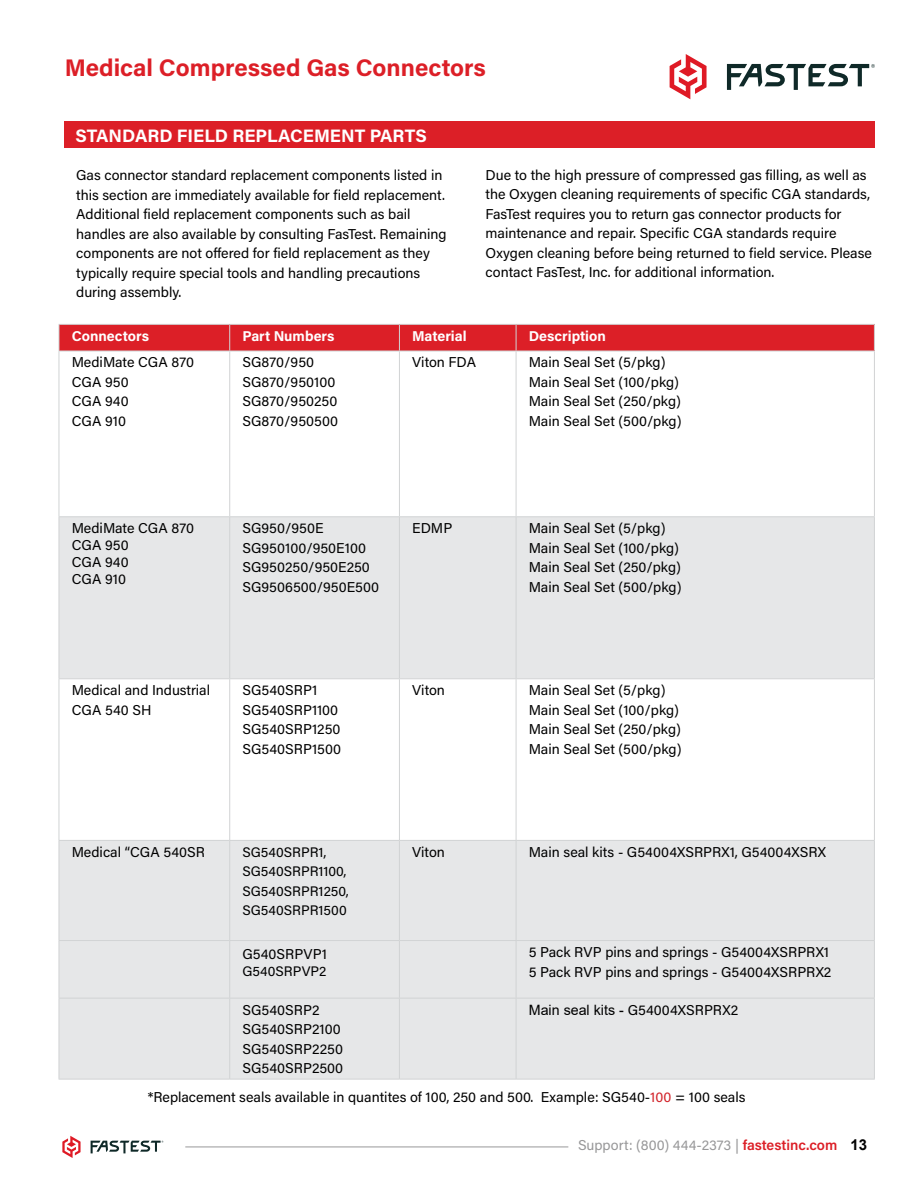
<style>
.page{position:relative;width:918px;height:1188px;background:#fff}
.page>*{position:absolute;margin:0;border:0;box-sizing:border-box;transform-origin:0 0}
.t1{font:700 24px "Acumin Pro";color:#dc1f27}
.t2{font:700 18px "Acumin Pro";letter-spacing:-.005em;color:#fff}
.t3{font:700 15px "Arial";color:#000}
.t4{font:14.25px/19.5px "Acumin Pro";color:#000}
.t5{font:700 14.25px "Acumin Pro";color:#fff}
.t6{font:14.25px "Acumin Pro";color:#989899}
.t7{font:14.25px "Arial";color:#000}
.t8{font:13.8px/19.5px "Acumin Pro";color:#000}
.s1{font-family:"Acumin Pro"}
.s2{color:#d2232a}
.s3{font-weight:600;color:#dc1f27}
</style>
<div class="page">
<svg style="left:62px;top:1136px;width:19px;height:22px"></svg>
<svg style="left:91px;top:1141px;width:72px;height:12px"></svg>
<hr style="left:185px;top:1147px;width:383px;height:1px;background:#989899">
<svg style="left:670px;top:54px;width:37px;height:45px"></svg>
<svg style="left:727px;top:64px;width:148px;height:26px"></svg>
<div style="left:65px;top:122px;width:810px;height:26px;background:#dc1f27"></div>
<div style="left:59px;top:324px;width:171px;height:27px;background:#dc1f27"></div>
<div style="left:230px;top:324px;width:169px;height:27px;background:#dc1f27"></div>
<div style="left:399px;top:324px;width:117px;height:27px;background:#dc1f27"></div>
<div style="left:516px;top:324px;width:358px;height:27px;background:#dc1f27"></div>
<div style="left:60px;top:517px;width:814px;height:161px;background:#e6e7e8"></div>
<svg style="left:60px;top:679px;width:814px;height:161px"></svg>
<div style="left:60px;top:841px;width:814px;height:99px;background:#e6e7e8"></div>
<div style="left:60px;top:941px;width:814px;height:138px;background:#e6e7e8"></div>
<hr style="left:59px;top:324px;width:171px;height:1px;background:#d1d3d4">
<svg style="left:59px;top:325px;width:1px;height:26px"></svg>
<hr style="left:230px;top:324px;width:169px;height:1px;background:#d1d3d4">
<svg style="left:229px;top:325px;width:1px;height:26px"></svg>
<hr style="left:399px;top:324px;width:117px;height:1px;background:#d1d3d4">
<svg style="left:399px;top:325px;width:1px;height:26px"></svg>
<hr style="left:516px;top:324px;width:359px;height:1px;background:#d1d3d4">
<svg style="left:516px;top:325px;width:1px;height:26px"></svg>
<svg style="left:874px;top:325px;width:1px;height:26px"></svg>
<hr style="left:59px;top:351px;width:171px;height:1px;background:#d1d3d4">
<hr style="left:59px;top:351px;width:1px;height:165px;background:#d1d3d4">
<hr style="left:230px;top:351px;width:169px;height:1px;background:#d1d3d4">
<hr style="left:229px;top:351px;width:1px;height:165px;background:#d1d3d4">
<hr style="left:399px;top:351px;width:117px;height:1px;background:#d1d3d4">
<hr style="left:399px;top:351px;width:1px;height:165px;background:#d1d3d4">
<hr style="left:516px;top:351px;width:359px;height:1px;background:#d1d3d4">
<hr style="left:516px;top:351px;width:1px;height:165px;background:#d1d3d4">
<hr style="left:874px;top:351px;width:1px;height:165px;background:#d1d3d4">
<hr style="left:59px;top:516px;width:171px;height:1px;background:#d1d3d4">
<hr style="left:59px;top:517px;width:1px;height:161px;background:#d1d3d4">
<hr style="left:230px;top:516px;width:169px;height:1px;background:#d1d3d4">
<hr style="left:229px;top:517px;width:1px;height:161px;background:#d1d3d4">
<hr style="left:399px;top:516px;width:117px;height:1px;background:#d1d3d4">
<hr style="left:399px;top:517px;width:1px;height:161px;background:#d1d3d4">
<hr style="left:516px;top:516px;width:359px;height:1px;background:#d1d3d4">
<hr style="left:516px;top:517px;width:1px;height:161px;background:#d1d3d4">
<hr style="left:874px;top:517px;width:1px;height:161px;background:#d1d3d4">
<hr style="left:59px;top:678px;width:171px;height:1px;background:#d1d3d4">
<hr style="left:59px;top:679px;width:1px;height:161px;background:#d1d3d4">
<hr style="left:230px;top:678px;width:169px;height:1px;background:#d1d3d4">
<hr style="left:229px;top:679px;width:1px;height:161px;background:#d1d3d4">
<hr style="left:399px;top:678px;width:117px;height:1px;background:#d1d3d4">
<hr style="left:399px;top:679px;width:1px;height:161px;background:#d1d3d4">
<hr style="left:516px;top:678px;width:359px;height:1px;background:#d1d3d4">
<hr style="left:516px;top:679px;width:1px;height:161px;background:#d1d3d4">
<hr style="left:874px;top:679px;width:1px;height:161px;background:#d1d3d4">
<hr style="left:59px;top:840px;width:171px;height:1px;background:#d1d3d4">
<hr style="left:59px;top:841px;width:1px;height:99px;background:#d1d3d4">
<hr style="left:230px;top:840px;width:169px;height:1px;background:#d1d3d4">
<hr style="left:229px;top:841px;width:1px;height:99px;background:#d1d3d4">
<hr style="left:399px;top:840px;width:117px;height:1px;background:#d1d3d4">
<hr style="left:399px;top:841px;width:1px;height:99px;background:#d1d3d4">
<hr style="left:516px;top:840px;width:359px;height:1px;background:#d1d3d4">
<hr style="left:516px;top:841px;width:1px;height:99px;background:#d1d3d4">
<hr style="left:874px;top:841px;width:1px;height:99px;background:#d1d3d4">
<hr style="left:59px;top:940px;width:171px;height:1px;background:#d1d3d4">
<hr style="left:59px;top:941px;width:1px;height:57px;background:#d1d3d4">
<hr style="left:230px;top:940px;width:169px;height:1px;background:#d1d3d4">
<hr style="left:229px;top:941px;width:1px;height:57px;background:#d1d3d4">
<hr style="left:399px;top:940px;width:117px;height:1px;background:#d1d3d4">
<hr style="left:399px;top:941px;width:1px;height:57px;background:#d1d3d4">
<hr style="left:516px;top:940px;width:359px;height:1px;background:#d1d3d4">
<hr style="left:516px;top:941px;width:1px;height:57px;background:#d1d3d4">
<hr style="left:874px;top:941px;width:1px;height:57px;background:#d1d3d4">
<hr style="left:59px;top:998px;width:171px;height:1px;background:#d1d3d4">
<hr style="left:59px;top:999px;width:1px;height:80px;background:#d1d3d4">
<hr style="left:230px;top:998px;width:169px;height:1px;background:#d1d3d4">
<hr style="left:229px;top:999px;width:1px;height:80px;background:#d1d3d4">
<hr style="left:399px;top:998px;width:117px;height:1px;background:#d1d3d4">
<hr style="left:399px;top:999px;width:1px;height:80px;background:#d1d3d4">
<hr style="left:516px;top:998px;width:359px;height:1px;background:#d1d3d4">
<hr style="left:516px;top:999px;width:1px;height:80px;background:#d1d3d4">
<hr style="left:874px;top:999px;width:1px;height:80px;background:#d1d3d4">
<hr style="left:59px;top:1079px;width:171px;height:1px;background:#d1d3d4">
<hr style="left:230px;top:1079px;width:169px;height:1px;background:#d1d3d4">
<hr style="left:399px;top:1079px;width:117px;height:1px;background:#d1d3d4">
<hr style="left:516px;top:1079px;width:359px;height:1px;background:#d1d3d4">
<h1 class="t1" style="left:65px;top:51px;width:423px">Medical Compressed Gas Connectors</h1>
<p class="t2" style="left:76px;top:123px;width:353px">STANDARD FIELD REPLACEMENT PARTS</p>
<p class="t4" style="left:76px;top:165px;width:372px">Gas connector standard replacement components listed in this section are immediately available for field replacement.<br>Additional field replacement components such as bail handles are also available by consulting FasTest. Remaining components are not offered for field replacement as they typically require special tools and handling precautions during assembly.</p>
<p class="t4" style="left:486px;top:165px;width:388px">Due to the high pressure of compressed gas filling, as well as the Oxygen cleaning requirements of specific CGA standards, FasTest requires you to return gas connector products for maintenance and repair. Specific CGA standards require Oxygen cleaning before being returned to field service. Please contact FasTest, Inc. for additional information.</p>
<p class="t5" style="left:72px;top:326px;width:79px">Connectors</p>
<p class="t5" style="left:242px;top:326px;width:94px">Part Numbers</p>
<p class="t5" style="left:412px;top:326px;width:56px">Material</p>
<p class="t5" style="left:529px;top:326px;width:79px">Description</p>
<p class="t4" style="left:72px;top:352px;width:124px">MediMate CGA 870<br>CGA 950<br>CGA 940<br>CGA 910</p>
<p class="t4" style="left:242px;top:352px;width:97px">SG870/950<br>SG870/950100<br>SG870/950250<br>SG870/950500</p>
<p class="t4" style="left:412px;top:352px;width:66px">Viton FDA</p>
<p class="t4" style="left:529px;top:352px;width:154px">Main Seal Set (5/pkg)<br>Main Seal Set (100/pkg)<br>Main Seal Set (250/pkg)<br>Main Seal Set (500/pkg)</p>
<p class="t4" style="left:72px;top:519px;width:124px;line-height:17.1px">MediMate CGA 870<br>CGA 950<br>CGA 940<br>CGA 910</p>
<p class="t4" style="left:242px;top:518px;width:138px">SG950/950E<br>SG950100/950E100<br>SG950250/950E250<br>SG9506500/950E500</p>
<p class="t4" style="left:412px;top:518px;width:42px">EDMP</p>
<p class="t4" style="left:529px;top:518px;width:154px">Main Seal Set (5/pkg)<br>Main Seal Set (100/pkg)<br>Main Seal Set (250/pkg)<br>Main Seal Set (500/pkg)</p>
<p class="t4" style="left:72px;top:680px;width:140px">Medical and Industrial<br>CGA 540 SH</p>
<p class="t4" style="left:242px;top:680px;width:100px">SG540SRP1<br>SG540SRP1100<br>SG540SRP1250<br>SG540SRP1500</p>
<p class="t4" style="left:412px;top:680px;width:34px">Viton</p>
<p class="t4" style="left:529px;top:680px;width:154px">Main Seal Set (5/pkg)<br>Main Seal Set (100/pkg)<br>Main Seal Set (250/pkg)<br>Main Seal Set (500/pkg)</p>
<p class="t4" style="left:72px;top:841px;width:135px">Medical “CGA 540SR</p>
<p class="t8" style="left:242px;top:841px;width:108px">SG540SRPR1,<br>SG540SRPR1100,<br>SG540SRPR1250,<br>SG540SRPR1500</p>
<p class="t4" style="left:412px;top:842px;width:34px">Viton</p>
<p class="t4" style="left:529px;top:842px;width:299px">Main seal kits - G54004XSRPRX1, G54004XSRX</p>
<p class="t4" style="left:242px;top:944px;width:86px">G540SRPVP1</p>
<p class="t8" style="left:242px;top:960px;width:86px">G540SRPVP2</p>
<p class="t4" style="left:529px;top:942px;width:304px">5 Pack RVP pins and springs - G54004XSRPRX1<br>5 Pack RVP pins and springs - G54004XSRPRX2</p>
<p class="t4" style="left:242px;top:999px;width:102px">SG540SRP2<br>SG540SRP2100<br>SG540SRP2250<br>SG540SRP2500</p>
<p class="t7" style="left:529px;top:1000px;width:211px">Main seal kits - <span class="s1">G54004XSRPRX2</span></p>
<p class="t4" style="left:148px;top:1087px;width:599px">*Replacement seals available in quantites of 100, 250 and 500. Example: SG540-<span class="s2">100</span> = 100 seals</p>
<p class="t6" style="left:578px;top:1135px;width:261px">Support: (800) 444-2373 | <span class="s3">fastestinc.com</span></p>
<p class="t3" style="left:850px;top:1134px;width:18px">13</p>
</div>
